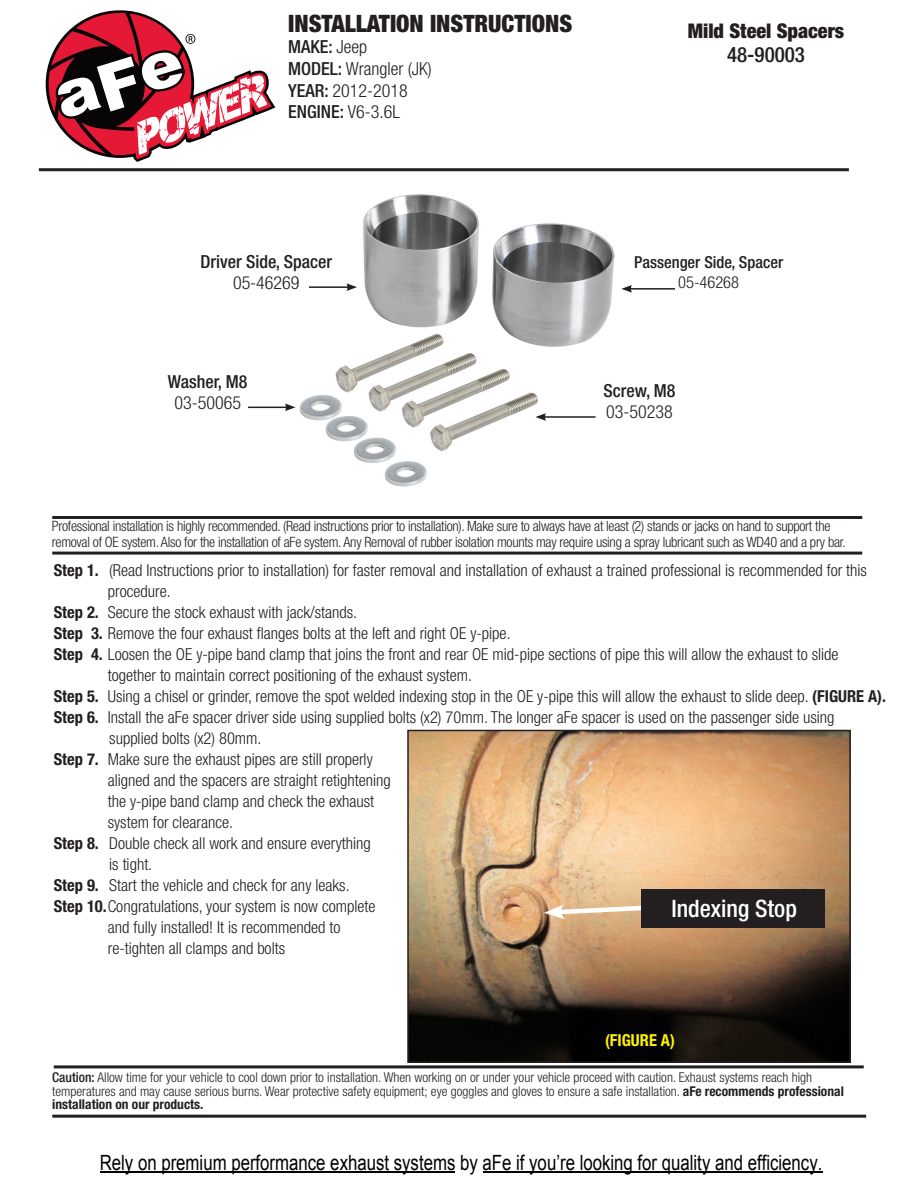
<style>
.page{position:relative;width:918px;height:1188px;background:#fff}
.page>*{position:absolute;margin:0;border:0;box-sizing:border-box;transform-origin:0 0}
.t1{font:900 condensed 24px "Helvetica Neue";color:#231f20}
.t2{font:500 condensed 24px "Helvetica Neue";color:#fff}
.t3{font:21px "Arial";color:#000;scale:.8 1}
.t4{font:500 condensed 21px "Helvetica Neue";color:#231f20}
.t5{font:900 condensed 20.25px "Helvetica Neue";color:#231f20}
.t6{font:500 condensed 18px "Helvetica Neue";color:#231f20}
.t7{font:300 condensed 18px "Helvetica Neue";color:#231f20}
.t8{font:300 condensed 16.5px "Helvetica Neue";color:#231f20}
.t9{font:500 condensed 16.5px "Helvetica Neue";color:#231f20}
.t10{font:700 condensed 16.5px "Helvetica Neue";color:#fff101}
.t11{font:300 condensed 14.25px/15px "Helvetica Neue";letter-spacing:-.02em;color:#231f20}
.t12{font:300 condensed 13.5px/13.5px "Helvetica Neue";color:#231f20}
.s1{font-weight:300}
.s2{font-weight:500}
.s3{font-weight:700}
.s4{font-style:inherit}
</style>
<div class="page">
<hr style="left:39px;top:168px;width:810px;height:3px;background:#231f20">
<hr style="left:54px;top:1065px;width:810px;height:3px;background:#231f20">
<hr style="left:52px;top:516px;width:810px;height:3px;background:#231f20">
<hr style="left:52px;top:552px;width:810px;height:3px;background:#231f20">
<hr style="left:52px;top:1115px;width:814px;height:3px;background:#231f20">
<svg style="left:47px;top:10px;width:229px;height:152px"></svg>
<img style="left:248px;top:194px;width:367px;height:293px">
<hr style="left:248px;top:407px;width:39px;height:1px;background:#231f20">
<svg style="left:285px;top:403px;width:11px;height:8px"></svg>
<hr style="left:544px;top:416px;width:52px;height:2px;background:#231f20">
<svg style="left:535px;top:413px;width:11px;height:8px"></svg>
<hr style="left:630px;top:288px;width:45px;height:2px;background:#231f20">
<svg style="left:621px;top:285px;width:11px;height:8px"></svg>
<hr style="left:309px;top:286px;width:40px;height:2px;background:#231f20">
<svg style="left:346px;top:283px;width:11px;height:8px"></svg>
<img style="left:410px;top:733px;width:438px;height:327px">
<div style="left:407px;top:730px;width:444px;height:333px;border:2px solid #231f20"></div>
<svg style="left:544px;top:903px;width:97px;height:16px"></svg>
<div style="left:641px;top:889px;width:183px;height:39px;background:#231f20"></div>
<hr style="left:483px;top:1172px;width:339px;height:1px;background:#000">
<hr style="left:100px;top:1171px;width:355px;height:2px;background:#000">
<p class="t1" style="left:288px;top:8px;width:286px">INSTALLATION INSTRUCTIONS</p>
<p class="t6" style="left:288px;top:36px;width:80px">MAKE: <span class="s1">Jeep</span></p>
<p class="t7" style="left:288px;top:58px;width:145px"><span class="s2">MODEL:</span> Wrangler (JK)</p>
<p class="t7" style="left:288px;top:80px;width:121px"><span class="s2">YEAR:</span> 2012-2018</p>
<p class="t6" style="left:288px;top:101px;width:113px">ENGINE: <span class="s1">V6-3.6L</span></p>
<p class="t5" style="left:688px;top:19px;width:158px">Mild Steel Spacers</p>
<p class="t4" style="left:727px;top:42px;width:79px">48-90003</p>
<p class="t6" style="left:200px;top:251px;width:133px">Driver Side, Spacer</p>
<p class="t7" style="left:233px;top:273px;width:68px">05-46269</p>
<p class="t6" style="left:168px;top:371px;width:81px">Washer, M8</p>
<p class="t7" style="left:175px;top:393px;width:68px">03-50065</p>
<p class="t9" style="left:634px;top:252px;width:151px">Passenger Side, Spacer</p>
<p class="t8" style="left:678px;top:272px;width:62px">05-46268</p>
<p class="t6" style="left:603px;top:379px;width:74px">Screw, M8</p>
<p class="t7" style="left:606px;top:402px;width:68px">03-50238</p>
<p class="t11" style="left:52px;top:519px;width:796px">Professional installation is highly recommended. (Read instructions prior to installation). Make sure to always have at least (2) stands or jacks on hand to support the removal of OE system. Also for the installation of aFe system. Any Removal of rubber isolation mounts may require using a spray lubricant such as WD40 and a pry bar.</p>
<p class="t8" style="left:54px;top:561px;width:815px"><span class="s3">Step 1.</span> (Read Instructions prior to installation) for faster removal and installation of exhaust a trained professional is recommended for this</p>
<p class="t8" style="left:108px;top:582px;width:64px">procedure.</p>
<p class="t8" style="left:54px;top:603px;width:305px"><span class="s3">Step 2.</span> Secure the stock exhaust with jack/stands.</p>
<p class="t8" style="left:54px;top:624px;width:458px"><span class="s3">Step 3.</span> Remove the four exhaust flanges bolts at the left and right OE y-pipe.</p>
<p class="t8" style="left:54px;top:645px;width:786px"><span class="s3">Step 4.</span> Loosen the OE y-pipe band clamp that joins the front and rear OE mid-pipe sections of pipe this will allow the exhaust to slide</p>
<p class="t8" style="left:108px;top:666px;width:366px">together to maintain correct positioning of the exhaust system.</p>
<p class="t8" style="left:54px;top:687px;width:834px"><span class="s3">Step 5.</span> Using a chisel or grinder, remove the spot welded indexing stop in the OE y-pipe this will allow the exhaust to slide deep. <span class="s3">(FIGURE A).</span></p>
<p class="t8" style="left:54px;top:708px;width:782px"><span class="s3">Step 6.</span> Install the aFe spacer driver side using supplied bolts (x2) 70mm. The longer aFe spacer is used on the passenger side using</p>
<p class="t8" style="left:109px;top:729px;width:154px">supplied bolts (x2) 80mm.</p>
<p class="t8" style="left:54px;top:750px;width:321px"><span class="s3">Step 7.</span> Make sure the exhaust pipes are still properly</p>
<p class="t8" style="left:108px;top:771px;width:285px">aligned and the spacers are straight retightening</p>
<p class="t8" style="left:108px;top:792px;width:268px">the y-pipe band clamp and check the exhaust</p>
<p class="t8" style="left:108px;top:813px;width:127px">system for clearance.</p>
<p class="t8" style="left:54px;top:834px;width:319px"><span class="s3">Step 8.</span> Double check all work and ensure everything</p>
<p class="t8" style="left:109px;top:855px;width:45px">is tight.</p>
<p class="t8" style="left:54px;top:876px;width:297px"><span class="s3">Step 9.</span> Start the vehicle and check for any leaks.</p>
<p class="t8" style="left:54px;top:897px;width:323px"><span class="s3">Step 10.</span>Congratulations, your system is now complete</p>
<p class="t8" style="left:108px;top:918px;width:234px">and fully installed! It is recommended to</p>
<p class="t8" style="left:108px;top:939px;width:179px">re-tighten all clamps and bolts</p>
<p class="t2" style="left:671px;top:894px;width:127px">Indexing Stop</p>
<p class="t10" style="left:605px;top:1030px;width:71px">(FIGURE A)</p>
<p class="t12" style="left:52px;top:1070px;width:761px"><span class="s2">Caution:</span> Allow time for your vehicle to cool down prior to installation. When working on or under your vehicle proceed with caution. Exhaust systems reach high</p>
<p class="t12" style="left:52px;top:1084px;width:793px">temperatures and may cause serious burns. Wear protective safety equipment; eye goggles and gloves to ensure a safe installation. <span class="s3">aFe recommends professional installation on our products.</span></p>
<p class="t3" style="left:100px;top:1148px;width:905px">Rely on premium performance exhaust systems by aFe if you’re looking for quality and efficiency<span class="s4">.</span></p>
</div>
